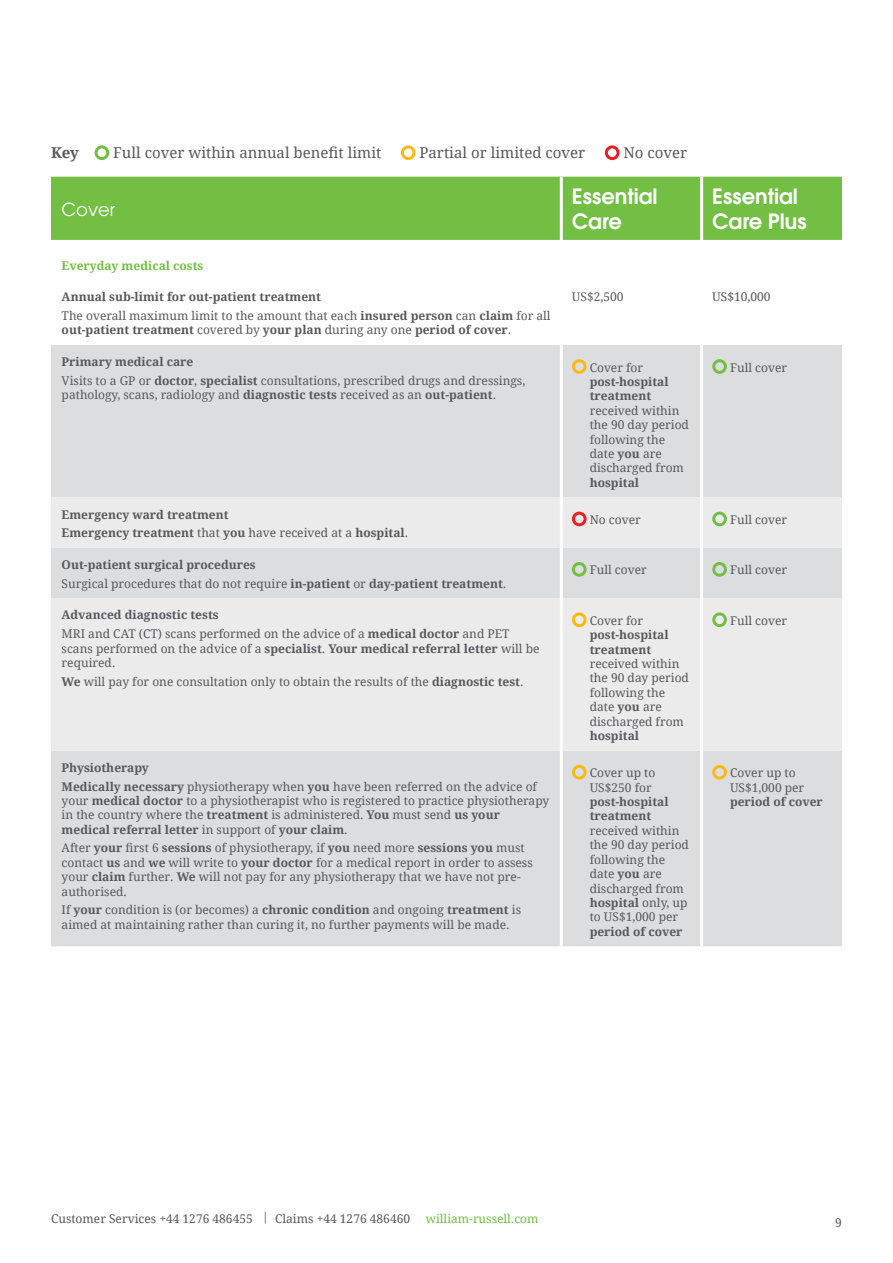
<style>
.page{position:relative;width:893px;height:1263px;background:#fff}
.page>*{position:absolute;margin:0;border:0;box-sizing:border-box;transform-origin:0 0}
.t1{font:600 21px/25.2px "ITC Avant Garde Pro";color:#fff}
.t2{font:18px "ITC Avant Garde Pro";color:#fff}
.t3{font:15px "Droid Serif";color:#58595b}
.t4{font:700 15px "Droid Serif";color:#58595b}
.t5{font:12px/14.4px "Droid Serif";color:#58595b}
.t6{font:700 12px/18.6px "Droid Serif";color:#58595b}
.t7{font:700 12px "Droid Serif";color:#72bf44}
.t8{font:12px "Droid Serif";color:#72bf44}
.s1{font-weight:400}
.s2{font-weight:700}
</style>
<div class="page">
<div style="left:51px;top:177px;width:791px;height:63px;background:#72bf44"></div>
<div style="left:51px;top:345px;width:791px;height:601px;background:#dcddde"></div>
<svg style="left:51px;top:497px;width:791px;height:254px;background:#e8e8e9"></svg>
<hr style="left:560px;top:177px;width:3px;height:63px;background:#fff">
<hr style="left:560px;top:345px;width:3px;height:152px;background:#fff">
<hr style="left:560px;top:497px;width:3px;height:51px;background:#fff">
<hr style="left:560px;top:548px;width:3px;height:50px;background:#fff">
<hr style="left:560px;top:598px;width:3px;height:153px;background:#fff">
<hr style="left:560px;top:751px;width:3px;height:195px;background:#fff">
<hr style="left:700px;top:177px;width:3px;height:63px;background:#fff">
<hr style="left:700px;top:345px;width:3px;height:152px;background:#fff">
<hr style="left:700px;top:497px;width:3px;height:51px;background:#fff">
<hr style="left:700px;top:548px;width:3px;height:50px;background:#fff">
<hr style="left:700px;top:598px;width:3px;height:153px;background:#fff">
<hr style="left:700px;top:751px;width:3px;height:195px;background:#fff">
<div style="left:572px;top:359px;width:15px;height:15px;border:3px solid #fdb913;border-radius:50%"></div>
<div style="left:712px;top:359px;width:15px;height:15px;border:3px solid #72bf44;border-radius:50%"></div>
<div style="left:572px;top:512px;width:15px;height:14px;border:3px solid #ed1d24;border-radius:50%"></div>
<div style="left:712px;top:512px;width:15px;height:14px;border:3px solid #72bf44;border-radius:50%"></div>
<div style="left:572px;top:562px;width:15px;height:15px;border:3px solid #72bf44;border-radius:50%"></div>
<div style="left:712px;top:562px;width:15px;height:15px;border:3px solid #72bf44;border-radius:50%"></div>
<div style="left:572px;top:612px;width:15px;height:15px;border:3px solid #fdb913;border-radius:50%"></div>
<div style="left:712px;top:612px;width:15px;height:15px;border:3px solid #72bf44;border-radius:50%"></div>
<div style="left:572px;top:765px;width:15px;height:14px;border:3px solid #fdb913;border-radius:50%"></div>
<div style="left:712px;top:765px;width:15px;height:14px;border:3px solid #fdb913;border-radius:50%"></div>
<div style="left:95px;top:145px;width:14px;height:15px;border:3px solid #72bf44;border-radius:50%"></div>
<div style="left:401px;top:145px;width:15px;height:15px;border:3px solid #fdb913;border-radius:50%"></div>
<div style="left:605px;top:145px;width:14px;height:15px;border:3px solid #ed1d24;border-radius:50%"></div>
<p class="t4" style="left:51px;top:142px;width:29px">Key</p>
<p class="t3" style="left:113px;top:142px;width:270px">Full cover within annual benefit limit</p>
<p class="t3" style="left:419px;top:142px;width:167px">Partial or limited cover</p>
<p class="t3" style="left:623px;top:142px;width:65px">No cover</p>
<h2 class="t2" style="left:62px;top:198px;width:55px">Cover</h2>
<p class="t7" style="left:62px;top:257px;width:143px">Everyday medical costs</p>
<p class="t6" style="left:62px;top:287px;width:490px">Annual sub-limit for out-patient treatment<br><span class="s1">The overall maximum limit to the amount that each</span> insured person <span class="s1">can</span> claim <span class="s1">for all</span></p>
<p class="t6" style="left:62px;top:320px;width:451px">out-patient treatment <span class="s1">covered by</span> your plan <span class="s1">during any one</span> period of cover<span class="s1">.</span></p>
<p class="t5" style="left:62px;top:352px;width:465px;line-height:18.6px"><span class="s2">Primary medical care<br></span>Visits to a GP or <span class="s2">doctor</span>, <span class="s2">specialist</span> consultations, prescribed drugs and dressings,</p>
<p class="t5" style="left:62px;top:387px;width:436px">pathology, scans, radiology and <span class="s2">diagnostic tests</span> received as an <span class="s2">out-patient</span>.</p>
<h1 class="t1" style="left:572px;top:183px;width:87px">Essential<br>Care</h1>
<h1 class="t1" style="left:712px;top:183px;width:96px">Essential<br>Care Plus</h1>
<p class="t5" style="left:572px;top:290px;width:53px">US$2,500</p>
<p class="t5" style="left:712px;top:290px;width:60px">US$10,000</p>
<p class="t5" style="left:590px;top:360px;width:55px">Cover for</p>
<p class="t6" style="left:590px;top:374px;width:80px;line-height:14.4px">post-hospital treatment</p>
<p class="t5" style="left:590px;top:403px;width:101px">received within the 90 day period following the date <span class="s2">you</span> are discharged from</p>
<p class="t6" style="left:590px;top:473px;width:51px">hospital</p>
<p class="t5" style="left:730px;top:360px;width:59px">Full cover</p>
<p class="t6" style="left:62px;top:505px;width:348px">Emergency ward treatment<br>Emergency treatment <span class="s1">that</span> you <span class="s1">have received at a</span> hospital<span class="s1">.</span></p>
<p class="t5" style="left:590px;top:512px;width:53px">No cover</p>
<p class="t5" style="left:730px;top:512px;width:59px">Full cover</p>
<p class="t6" style="left:62px;top:555px;width:446px">Out-patient surgical procedures<br><span class="s1">Surgical procedures that do not require</span> in-patient <span class="s1">or</span> day-patient treatment<span class="s1">.</span></p>
<p class="t5" style="left:590px;top:563px;width:59px">Full cover</p>
<p class="t5" style="left:730px;top:563px;width:59px">Full cover</p>
<p class="t5" style="left:62px;top:605px;width:449px;line-height:18.6px"><span class="s2">Advanced diagnostic tests<br></span>MRI and CAT (CT) scans performed on the advice of a <span class="s2">medical doctor</span> and PET</p>
<p class="t5" style="left:62px;top:641px;width:479px">scans performed on the advice of a <span class="s2">specialist</span>. <span class="s2">Your medical referral letter</span> will be required.</p>
<p class="t5" style="left:62px;top:674px;width:463px"><span class="s2">We</span> will pay for one consultation only to obtain the results of the <span class="s2">diagnostic test</span>.</p>
<p class="t5" style="left:590px;top:613px;width:55px">Cover for</p>
<p class="t6" style="left:590px;top:627px;width:80px;line-height:14.4px">post-hospital treatment</p>
<p class="t5" style="left:590px;top:656px;width:101px">received within the 90 day period following the date <span class="s2">you</span> are discharged from</p>
<p class="t6" style="left:590px;top:726px;width:51px">hospital</p>
<p class="t5" style="left:730px;top:613px;width:59px">Full cover</p>
<p class="t5" style="left:62px;top:758px;width:477px;line-height:18.6px"><span class="s2">Physiotherapy<br>Medically necessary</span> physiotherapy when <span class="s2">you</span> have been referred on the advice of</p>
<p class="t5" style="left:62px;top:793px;width:489px">your <span class="s2">medical doctor</span> to a physiotherapist who is registered to practice physiotherapy in the country where the <span class="s2">treatment</span> is administered. <span class="s2">You</span> must send <span class="s2">us your medical referral letter</span> in support of <span class="s2">your claim</span>.</p>
<p class="t5" style="left:62px;top:840px;width:473px">After <span class="s2">your</span> first 6 <span class="s2">sessions</span> of physiotherapy, if <span class="s2">you</span> need more <span class="s2">sessions you</span> must contact <span class="s2">us</span> and <span class="s2">we</span> will write to <span class="s2">your doctor</span> for a medical report in order to assess your <span class="s2">claim</span> further. <span class="s2">We</span> will not pay for any physiotherapy that we have not pre&shy;authorised.</p>
<p class="t5" style="left:62px;top:902px;width:461px">If <span class="s2">your</span> condition is (or becomes) a <span class="s2">chronic condition</span> and ongoing <span class="s2">treatment</span> is aimed at maintaining rather than curing it, no further payments will be made.</p>
<p class="t5" style="left:590px;top:765px;width:67px">Cover up to<br>US$250 for</p>
<p class="t6" style="left:590px;top:794px;width:80px;line-height:14.4px">post-hospital treatment</p>
<p class="t5" style="left:590px;top:823px;width:101px">received within the 90 day period following the date <span class="s2">you</span> are discharged from <span class="s2">hospital</span> only, up to US$1,000 per</p>
<p class="t6" style="left:590px;top:922px;width:94px">period of cover</p>
<p class="t5" style="left:730px;top:765px;width:76px">Cover up to<br>US$1,000 per</p>
<p class="t6" style="left:730px;top:792px;width:94px">period of cover</p>
<p class="t5" style="left:51px;top:1211px;width:361px">Customer Services +44 1276 486455 | Claims +44 1276 486460</p>
<p class="t8" style="left:426px;top:1210px;width:114px">william-russell.com</p>
<p class="t5" style="left:835px;top:1215px;width:8px">9</p>
</div>
